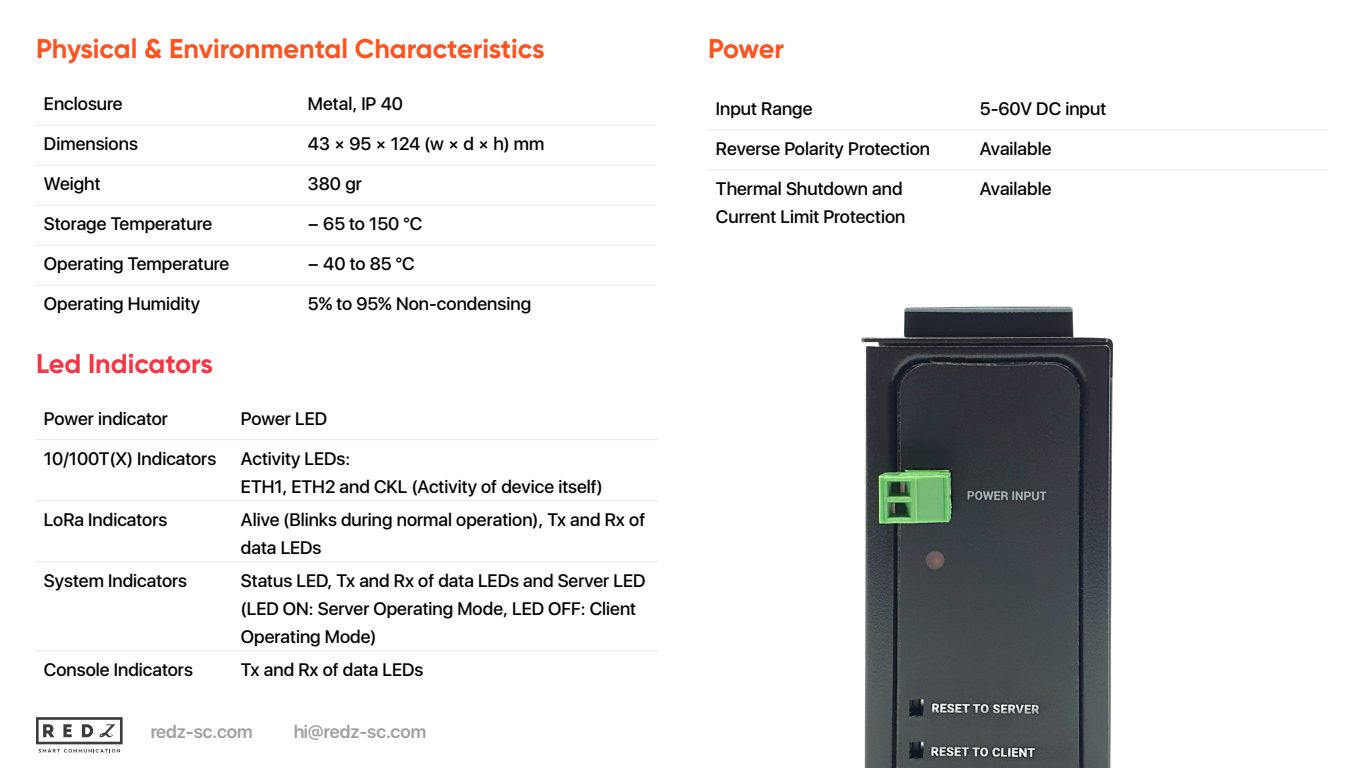
<style>
.page{position:relative;width:1366px;height:768px;background:#fff}
.page>*{position:absolute;margin:0;border:0;box-sizing:border-box;transform-origin:0 0}
.t1{font:700 27px "Gilroy";color:#fd531f}
.t2{font:700 27px "Gilroy";color:#f33745}
.t3{font:500 18px/28px "SFUI Display";color:#000}
.t4{font:600 18px "SFUI Display";color:#3c3c3b}
</style>
<div class="page">
<img style="left:861px;top:306px;width:253px;height:462px">
<hr style="left:708px;top:129px;width:264px;height:1px;background:#e6e6e6">
<hr style="left:972px;top:129px;width:356px;height:1px;background:#e6e6e6">
<hr style="left:708px;top:169px;width:264px;height:1px;background:#e6e6e6">
<hr style="left:972px;top:169px;width:356px;height:1px;background:#e6e6e6">
<svg style="left:36px;top:717px;width:87px;height:36px"></svg>
<hr style="left:36px;top:125px;width:264px;height:1px;background:#e6e6e6">
<hr style="left:300px;top:125px;width:356px;height:1px;background:#e6e6e6">
<hr style="left:36px;top:165px;width:264px;height:1px;background:#e6e6e6">
<hr style="left:300px;top:165px;width:356px;height:1px;background:#e6e6e6">
<hr style="left:36px;top:245px;width:264px;height:1px;background:#e6e6e6">
<hr style="left:300px;top:245px;width:356px;height:1px;background:#e6e6e6">
<hr style="left:36px;top:285px;width:264px;height:1px;background:#e6e6e6">
<hr style="left:300px;top:285px;width:356px;height:1px;background:#e6e6e6">
<hr style="left:36px;top:205px;width:264px;height:1px;background:#e6e6e6">
<hr style="left:300px;top:205px;width:356px;height:1px;background:#e6e6e6">
<hr style="left:36px;top:439px;width:197px;height:1px;background:#e6e6e6">
<hr style="left:233px;top:439px;width:425px;height:1px;background:#e6e6e6">
<hr style="left:36px;top:500px;width:197px;height:1px;background:#e6e6e6">
<hr style="left:233px;top:500px;width:425px;height:1px;background:#e6e6e6">
<hr style="left:36px;top:561px;width:197px;height:1px;background:#e6e6e6">
<hr style="left:233px;top:561px;width:425px;height:1px;background:#e6e6e6">
<hr style="left:36px;top:650px;width:197px;height:1px;background:#e6e6e6">
<hr style="left:233px;top:650px;width:425px;height:1px;background:#e6e6e6">
<h1 class="t1" style="left:36px;top:31px;width:510px">Physical &amp; Environmental Characteristics</h1>
<p class="t3" style="left:44px;top:91px;width:80px">Enclosure</p>
<p class="t3" style="left:308px;top:91px;width:97px">Metal, IP 40</p>
<p class="t3" style="left:44px;top:131px;width:96px">Dimensions</p>
<p class="t3" style="left:308px;top:131px;width:238px">43 × 95 × 124 (w × d × h) mm</p>
<p class="t3" style="left:44px;top:171px;width:58px">Weight</p>
<p class="t3" style="left:308px;top:171px;width:55px">380 gr</p>
<p class="t3" style="left:44px;top:211px;width:170px">Storage Temperature</p>
<p class="t3" style="left:308px;top:211px;width:116px">− 65 to 150 °C</p>
<p class="t3" style="left:44px;top:251px;width:187px">Operating Temperature</p>
<p class="t3" style="left:308px;top:251px;width:108px">− 40 to 85 °C</p>
<p class="t3" style="left:44px;top:291px;width:158px">Operating Humidity</p>
<p class="t3" style="left:308px;top:291px;width:225px">5% to 95% Non-condensing</p>
<h1 class="t2" style="left:36px;top:347px;width:178px">Led Indicators</h1>
<p class="t3" style="left:44px;top:405px;width:126px">Power indicator</p>
<p class="t3" style="left:241px;top:405px;width:88px">Power LED</p>
<p class="t3" style="left:44px;top:445px;width:174px">10/100T(X) Indicators</p>
<p class="t3" style="left:241px;top:445px;width:363px">Activity LEDs:<br>ETH1, ETH2 and CKL (Activity of device itself)</p>
<p class="t3" style="left:44px;top:506px;width:125px">LoRa Indicators</p>
<p class="t3" style="left:241px;top:506px;width:406px">Alive (Blinks during normal operation), Tx and Rx of data LEDs</p>
<p class="t3" style="left:44px;top:567px;width:145px">System Indicators</p>
<p class="t3" style="left:241px;top:567px;width:406px">Status LED, Tx and Rx of data LEDs and Server LED (LED ON: Server Operating Mode, LED OFF: Client<br>Operating Mode)</p>
<p class="t3" style="left:44px;top:656px;width:151px">Console Indicators</p>
<p class="t3" style="left:241px;top:656px;width:184px">Tx and Rx of data LEDs</p>
<p class="t4" style="left:150px;top:719px;width:104px">redz-sc.com</p>
<p class="t4" style="left:293px;top:719px;width:135px">hi@redz-sc.com</p>
<h1 class="t1" style="left:708px;top:31px;width:78px">Power</h1>
<p class="t3" style="left:716px;top:96px;width:98px">Input Range</p>
<p class="t3" style="left:980px;top:96px;width:128px">5-60V DC input</p>
<p class="t3" style="left:716px;top:136px;width:216px">Reverse Polarity Protection</p>
<p class="t3" style="left:980px;top:136px;width:73px">Available</p>
<p class="t3" style="left:716px;top:176px;width:191px">Thermal Shutdown and<br>Current Limit Protection</p>
<p class="t3" style="left:980px;top:176px;width:73px">Available</p>
</div>
